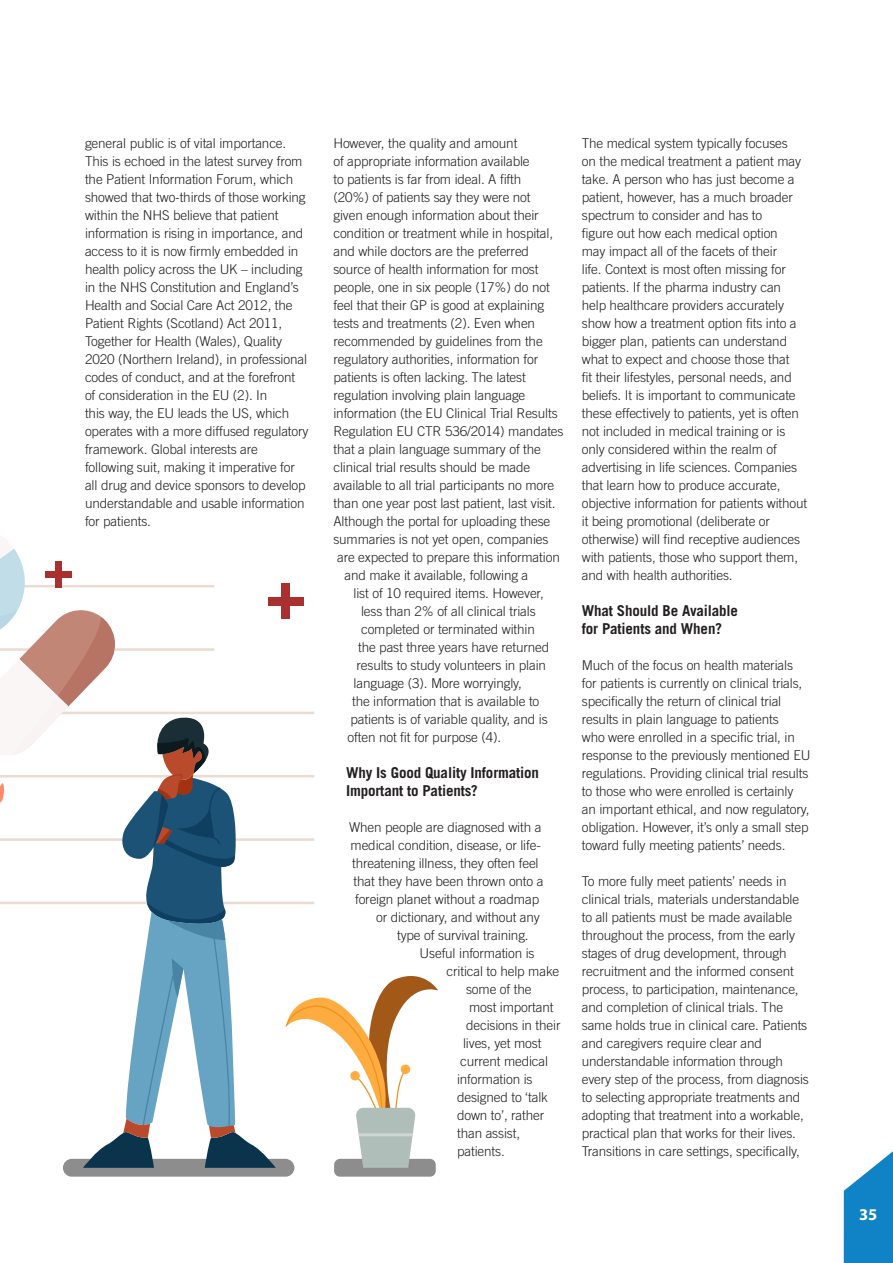
<style>
.page{position:relative;width:893px;height:1263px;background:#fff}
.page>*{position:absolute;margin:0;border:0;box-sizing:border-box;transform-origin:0 0}
.t1{font:700 16.5px "Myriad Pro";color:#fff}
.PMPS_Body_Text{font:700 15px/18px "Trade Gothic LT Std";letter-spacing:-.01em;color:#231f20}
.EBR_Body_Text{font:300 13.5px/18px "Trade Gothic LT Std";letter-spacing:-.01em;color:#231f20}
</style>
<div class="page">
<svg style="left:844px;top:1151px;width:49px;height:112px"></svg>
<div style="left:63px;top:1159px;width:231px;height:18px;background:#8d8d8d;border-radius:9px"></div>
<div style="left:334px;top:1159px;width:102px;height:18px;background:#8d8d8d;border-radius:6px"></div>
<svg style="left:0;top:549px;width:438px;height:619px"></svg>
<hr style="left:358px;top:1133px;width:55px;height:3px;background:#d0d5d1">
<div style="left:401px;top:1064px;width:9px;height:10px;background:#feac3f;border-radius:50%"></div>
<p class="EBR_Body_Text" style="left:85px;top:134px;width:225px">general public is of vital importance.<br>This is echoed in the latest survey from the Patient Information Forum, which showed that two-thirds of those working within the NHS believe that patient information is rising in importance, and access to it is now firmly embedded in health policy across the UK – including in the NHS Constitution and England’s Health and Social Care Act 2012, the Patient Rights (Scotland) Act 2011, Together for Health (Wales), Quality 2020 (Northern Ireland), in professional codes of conduct, and at the forefront of consideration in the EU (2). In<br>this way, the EU leads the US, which operates with a more diffused regulatory framework. Global interests are following suit, making it imperative for all drug and device sponsors to develop understandable and usable information for patients.</p>
<p class="EBR_Body_Text" style="left:333px;top:134px;width:185px">However, the quality and amount</p>
<p class="EBR_Body_Text" style="left:333px;top:152px;width:198px">of appropriate information available</p>
<p class="EBR_Body_Text" style="left:333px;top:170px;width:189px">to patients is far from ideal. A fifth</p>
<p class="EBR_Body_Text" style="left:333px;top:188px;width:199px">(20%) of patients say they were not</p>
<p class="EBR_Body_Text" style="left:333px;top:206px;width:207px">given enough information about their</p>
<p class="EBR_Body_Text" style="left:333px;top:224px;width:221px">condition or treatment while in hospital,</p>
<p class="EBR_Body_Text" style="left:333px;top:242px;width:197px">and while doctors are the preferred</p>
<p class="EBR_Body_Text" style="left:333px;top:260px;width:207px">source of health information for most</p>
<p class="EBR_Body_Text" style="left:333px;top:278px;width:218px">people, one in six people (17%) do not</p>
<p class="EBR_Body_Text" style="left:333px;top:296px;width:212px">feel that their GP is good at explaining</p>
<p class="EBR_Body_Text" style="left:333px;top:314px;width:203px">tests and treatments (2). Even when</p>
<p class="EBR_Body_Text" style="left:333px;top:332px;width:211px">recommended by guidelines from the</p>
<p class="EBR_Body_Text" style="left:333px;top:350px;width:206px">regulatory authorities, information for</p>
<p class="EBR_Body_Text" style="left:333px;top:368px;width:194px">patients is often lacking. The latest</p>
<p class="EBR_Body_Text" style="left:333px;top:386px;width:193px">regulation involving plain language</p>
<p class="EBR_Body_Text" style="left:333px;top:404px;width:226px">information (the EU Clinical Trial Results</p>
<p class="EBR_Body_Text" style="left:333px;top:422px;width:232px">Regulation EU CTR 536/2014) mandates</p>
<p class="EBR_Body_Text" style="left:333px;top:440px;width:209px">that a plain language summary of the</p>
<p class="EBR_Body_Text" style="left:333px;top:458px;width:198px">clinical trial results should be made</p>
<p class="EBR_Body_Text" style="left:333px;top:476px;width:222px">available to all trial participants no more</p>
<p class="EBR_Body_Text" style="left:333px;top:494px;width:224px">than one year post last patient, last visit.</p>
<p class="EBR_Body_Text" style="left:333px;top:512px;width:218px">Although the portal for uploading these</p>
<p class="EBR_Body_Text" style="left:333px;top:530px;width:217px">summaries is not yet open, companies</p>
<p class="EBR_Body_Text" style="left:337px;top:548px;width:224px">are expected to prepare this information</p>
<p class="EBR_Body_Text" style="left:345px;top:566px;width:185px">and make it available, following a</p>
<p class="EBR_Body_Text" style="left:354px;top:584px;width:192px">list of 10 required items. However,</p>
<p class="EBR_Body_Text" style="left:361px;top:602px;width:176px">less than 2% of all clinical trials</p>
<p class="EBR_Body_Text" style="left:361px;top:620px;width:175px">completed or terminated within</p>
<p class="EBR_Body_Text" style="left:358px;top:638px;width:193px">the past three years have returned</p>
<p class="EBR_Body_Text" style="left:357px;top:656px;width:191px">results to study volunteers in plain</p>
<p class="EBR_Body_Text" style="left:354px;top:674px;width:170px">language (3). More worryingly,</p>
<p class="EBR_Body_Text" style="left:352px;top:692px;width:189px">the information that is available to</p>
<p class="EBR_Body_Text" style="left:351px;top:710px;width:199px">patients is of variable quality, and is</p>
<p class="EBR_Body_Text" style="left:348px;top:728px;width:155px">often not fit for purpose (4).</p>
<p class="PMPS_Body_Text" style="left:346px;top:763px;width:195px">Why Is Good Quality Information<br>Important to Patients?</p>
<p class="EBR_Body_Text" style="left:349px;top:818px;width:194px">When people are diagnosed with a</p>
<p class="EBR_Body_Text" style="left:351px;top:836px;width:192px">medical condition, disease, or life-</p>
<p class="EBR_Body_Text" style="left:352px;top:854px;width:188px">threatening illness, they often feel</p>
<p class="EBR_Body_Text" style="left:354px;top:872px;width:191px">that they have been thrown onto a</p>
<p class="EBR_Body_Text" style="left:355px;top:890px;width:186px">foreign planet without a roadmap</p>
<p class="EBR_Body_Text" style="left:376px;top:908px;width:165px">or dictionary, and without any</p>
<p class="EBR_Body_Text" style="left:397px;top:926px;width:133px">type of survival training.</p>
<p class="EBR_Body_Text" style="left:420px;top:944px;width:117px">Useful information is</p>
<p class="EBR_Body_Text" style="left:447px;top:962px;width:114px">critical to help make</p>
<p class="EBR_Body_Text" style="left:466px;top:980px;width:67px">some of the</p>
<p class="EBR_Body_Text" style="left:469px;top:998px;width:86px">most important</p>
<p class="EBR_Body_Text" style="left:466px;top:1016px;width:96px">decisions in their</p>
<p class="EBR_Body_Text" style="left:463px;top:1034px;width:80px">lives, yet most</p>
<p class="EBR_Body_Text" style="left:460px;top:1052px;width:90px">current medical</p>
<p class="EBR_Body_Text" style="left:457px;top:1070px;width:77px">information is</p>
<p class="EBR_Body_Text" style="left:457px;top:1088px;width:92px">designed to ‘talk</p>
<p class="EBR_Body_Text" style="left:457px;top:1106px;width:89px">down to’, rather</p>
<p class="EBR_Body_Text" style="left:457px;top:1124px;width:65px">than assist,</p>
<p class="EBR_Body_Text" style="left:457px;top:1142px;width:49px">patients.</p>
<p class="EBR_Body_Text" style="left:582px;top:134px;width:227px">The medical system typically focuses<br>on the medical treatment a patient may take. A person who has just become a patient, however, has a much broader spectrum to consider and has to<br>figure out how each medical option<br>may impact all of the facets of their<br>life. Context is most often missing for patients. If the pharma industry can help healthcare providers accurately show how a treatment option fits into a bigger plan, patients can understand what to expect and choose those that<br>fit their lifestyles, personal needs, and beliefs. It is important to communicate these effectively to patients, yet is often not included in medical training or is only considered within the realm of advertising in life sciences. Companies that learn how to produce accurate, objective information for patients without it being promotional (deliberate or otherwise) will find receptive audiences with patients, those who support them, and with health authorities.</p>
<p class="PMPS_Body_Text" style="left:582px;top:601px;width:158px">What Should Be Available for Patients and When?</p>
<p class="EBR_Body_Text" style="left:582px;top:656px;width:230px">Much of the focus on health materials for patients is currently on clinical trials, specifically the return of clinical trial results in plain language to patients<br>who were enrolled in a specific trial, in response to the previously mentioned EU regulations. Providing clinical trial results to those who were enrolled is certainly an important ethical, and now regulatory, obligation. However, it’s only a small step toward fully meeting patients’ needs.</p>
<p class="EBR_Body_Text" style="left:582px;top:872px;width:229px">To more fully meet patients’ needs in clinical trials, materials understandable to all patients must be made available throughout the process, from the early stages of drug development, through recruitment and the informed consent process, to participation, maintenance, and completion of clinical trials. The same holds true in clinical care. Patients and caregivers require clear and understandable information through every step of the process, from diagnosis to selecting appropriate treatments and adopting that treatment into a workable, practical plan that works for their lives.<br>Transitions in care settings, specifically,</p>
<p class="t1" style="left:859px;top:1205px;width:20px">35</p>
</div>
